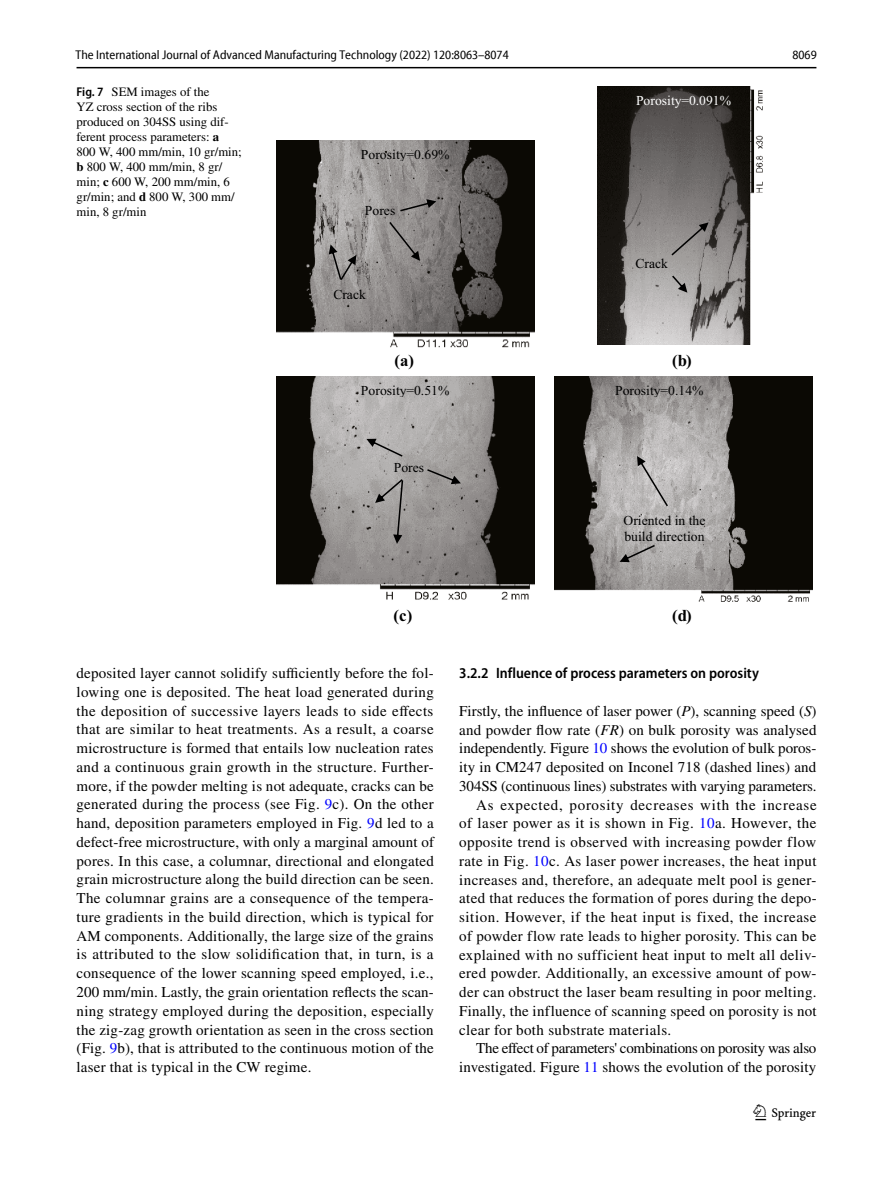
<style>
.page{position:relative;width:893px;height:1187px;background:#fff}
.page>*{position:absolute;margin:0;border:0;box-sizing:border-box;transform-origin:0 0}
.t1{font:22.5px "Springnew Regular 3";color:#000}
.t2{font:16.8px "Times New Roman PS Bold MT5";color:#000}
.t3{font:15px/18.8px "STIX";letter-spacing:.02em;color:#000;text-align:justify}
.t4{font:15px "STIX";color:#000}
.t5{font:15px "STIX";letter-spacing:-.01em;color:#000}
.t6{font:15px "STIX";letter-spacing:-.015em;color:#000}
.t7{font:600 semi-condensed 15px "Myriad Pro";color:#000}
.t8{font:15px "STIX";letter-spacing:.05em;color:#000}
.t9{font:13.65px/15.6px "Times New Roman PSMT5";color:#000}
.t10{font:13.65px "Times New Roman PSMT5";color:#fff}
.t11{font:12.75px/15px "STIX";color:#000}
.t12{font:semi-condensed 12.75px "Myriad Pro Unic";color:#000}
.s1{font-family:"Myriad Pro";font-weight:600;font-stretch:semi-condensed}
.s2{font-weight:700}
.s3{color:#00f}
.s4{font-style:italic}
</style>
<div class="page">
<hr style="left:77px;top:67px;width:739px;height:1px;background:#000">
<img style="left:276px;top:376px;width:258px;height:224px">
<svg style="left:366px;top:439px;width:36px;height:17px"></svg>
<svg style="left:375px;top:479px;width:28px;height:65px"></svg>
<svg style="left:427px;top:469px;width:34px;height:15px"></svg>
<img style="left:555px;top:376px;width:257px;height:226px">
<svg style="left:620px;top:545px;width:35px;height:17px"></svg>
<svg style="left:637px;top:456px;width:31px;height:50px"></svg>
<img style="left:598px;top:87px;width:165px;height:258px">
<svg style="left:672px;top:275px;width:15px;height:17px"></svg>
<svg style="left:671px;top:222px;width:38px;height:33px"></svg>
<img style="left:276px;top:140px;width:258px;height:208px">
<svg style="left:329px;top:244px;width:27px;height:36px"></svg>
<svg style="left:400px;top:199px;width:36px;height:12px"></svg>
<svg style="left:389px;top:222px;width:31px;height:39px"></svg>
<p class="t12" style="left:76px;top:50px;width:435px">The International Journal of Advanced Manufacturing Technology (2022) 120:8063–8074</p>
<p class="t12" style="left:792px;top:50px;width:26px">8069</p>
<p class="t11" style="left:77px;top:85px;width:167px"><span class="s1">Fig. 7</span> SEM images of the<br>YZ cross section of the ribs produced on 304SS using dif&shy;ferent process parameters: <span class="s2">a<br></span>800 W, 400 mm/min, 10 gr/min; <span class="s2">b</span> 800 W, 400 mm/min, 8 gr/ min; <span class="s2">c</span> 600 W, 200 mm/min, 6 gr/min; and <span class="s2">d</span> 800 W, 300 mm/ min, 8 gr/min</p>
<p class="t9" style="left:361px;top:148px;width:90px">Porosity=0.69%</p>
<p class="t9" style="left:365px;top:204px;width:32px">Pores</p>
<p class="t9" style="left:333px;top:287px;width:34px">Crack</p>
<p class="t2" style="left:394px;top:348px;width:21px">(a)</p>
<p class="t9" style="left:361px;top:383px;width:90px">Porosity=0.51%</p>
<p class="t9" style="left:394px;top:461px;width:32px">Pores</p>
<p class="t2" style="left:394px;top:603px;width:20px">(c)</p>
<p class="t10" style="left:636px;top:96px;width:97px">Porosity=0.091%</p>
<p class="t9" style="left:635px;top:257px;width:34px">Crack</p>
<p class="t2" style="left:672px;top:348px;width:21px">(b)</p>
<p class="t9" style="left:615px;top:383px;width:90px">Porosity=0.14%</p>
<p class="t9" style="left:623px;top:514px;width:83px">Oriented in the build direction</p>
<p class="t2" style="left:672px;top:603px;width:21px">(d)</p>
<p class="t3" style="left:77px;top:664px;width:359px">deposited layer cannot solidify sufficiently before the fol&shy;lowing one is deposited. The heat load generated during the deposition of successive layers leads to side effects that are similar to heat treatments. As a result, a coarse microstructure is formed that entails low nucleation rates and a continuous grain growth in the structure. Further&shy;more, if the powder melting is not adequate, cracks can be generated during the process (see Fig. <span class="s3">9</span>c). On the other hand, deposition parameters employed in Fig. <span class="s3">9</span>d led to a defect-free microstructure, with only a marginal amount of pores. In this case, a columnar, directional and elongated grain microstructure along the build direction can be seen.<br>The columnar grains are a consequence of the tempera&shy;ture gradients in the build direction, which is typical for AM components. Additionally, the large size of the grains is attributed to the slow solidification that, in turn, is a consequence of the lower scanning speed employed, i.e., 200 mm/min. Lastly, the grain orientation reflects the scan&shy;ning strategy employed during the deposition, especially the zig-zag growth orientation as seen in the cross section (Fig. <span class="s3">9</span>b), that is attributed to the continuous motion of the laser that is typical in the CW regime.</p>
<p class="t7" style="left:459px;top:665px;width:301px">3.2.2 Influence of process parameters on porosity</p>
<p class="t4" style="left:459px;top:700px;width:359px">Firstly, the influence of laser power (<span class="s4">P</span>), scanning speed (<span class="s4">S</span>)</p>
<p class="t3" style="left:459px;top:721px;width:359px">and powder flow rate (<span class="s4">FR</span>) on bulk porosity was analysed</p>
<p class="t4" style="left:459px;top:738px;width:359px">independently. Figure <span class="s3">10</span> shows the evolution of bulk poros-</p>
<p class="t3" style="left:459px;top:758px;width:359px">ity in CM247 deposited on Inconel 718 (dashed lines) and</p>
<p class="t5" style="left:459px;top:775px;width:359px">304SS (continuous lines) substrates with varying parameters.</p>
<p class="t8" style="left:476px;top:794px;width:342px">As expected, porosity decreases with the increase</p>
<p class="t3" style="left:459px;top:814px;width:359px">of laser power as it is shown in Fig. <span class="s3">10</span>a. However, the</p>
<p class="t3" style="left:459px;top:833px;width:358px">opposite trend is observed with increasing powder flow</p>
<p class="t3" style="left:459px;top:852px;width:359px">rate in Fig. <span class="s3">10</span>c. As laser power increases, the heat input</p>
<p class="t3" style="left:459px;top:871px;width:359px">increases and, therefore, an adequate melt pool is gener-</p>
<p class="t3" style="left:459px;top:889px;width:359px">ated that reduces the formation of pores during the depo-</p>
<p class="t3" style="left:459px;top:908px;width:359px">sition. However, if the heat input is fixed, the increase</p>
<p class="t3" style="left:459px;top:927px;width:359px">of powder flow rate leads to higher porosity. This can be</p>
<p class="t3" style="left:459px;top:946px;width:359px">explained with no sufficient heat input to melt all deliv-</p>
<p class="t3" style="left:459px;top:964px;width:359px">ered powder. Additionally, an excessive amount of pow-</p>
<p class="t3" style="left:459px;top:983px;width:359px">der can obstruct the laser beam resulting in poor melting.</p>
<p class="t3" style="left:459px;top:1002px;width:359px">Finally, the influence of scanning speed on porosity is not</p>
<p class="t3" style="left:459px;top:1021px;width:214px">clear for both substrate materials.</p>
<p class="t6" style="left:476px;top:1038px;width:342px">The effect of parameters' combinations on porosity was also</p>
<p class="t3" style="left:459px;top:1058px;width:359px">investigated. Figure <span class="s3">11</span> shows the evolution of the porosity</p>
<h1 class="t1" style="left:755px;top:1104px;width:62px">1 3</h1>
</div>
